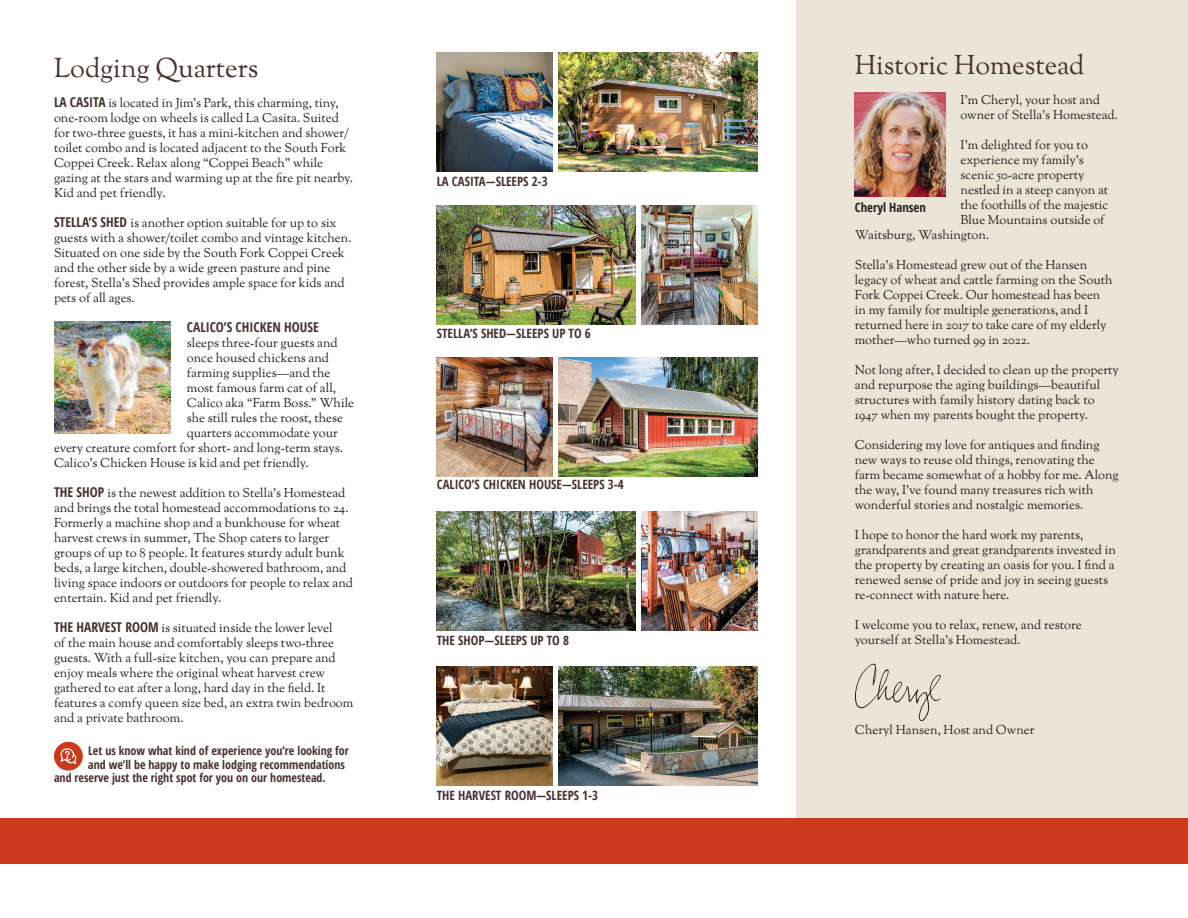
<style>
.page{position:relative;width:1188px;height:918px;background:#fff}
.page>*{position:absolute;margin:0;border:0;box-sizing:border-box;transform-origin:0 0}
.red_headline{font:27px "Goudy St M";color:#47312d}
.body{font:700 condensed 13.5px "Open Sans";color:#47312d}
.body-2{font:700 condensed 12.9px "Open Sans";color:#47312d}
.body-3{font:12.75px/15px "Goudy St M";color:#231f20}
.body-4{font:700 condensed 12.75px "Open Sans";color:#231f20}
.body-5{font:700 condensed 12px "Open Sans";color:#47312d}
.s1{font-family:"Open Sans";font-weight:700;font-stretch:condensed;font-size:13.5px;color:#47312d}
</style>
<div class="page">
<div style="left:797px;top:0;width:391px;height:836px;background:#ebe5d8"></div>
<div style="left:0;top:819px;width:1188px;height:45px;background:#cc3a1d"></div>
<img style="left:855px;top:93px;width:91px;height:104px">
<svg style="left:855px;top:664px;width:86px;height:57px"></svg>
<img style="left:558px;top:53px;width:199px;height:119px">
<img style="left:437px;top:205px;width:199px;height:119px">
<img style="left:558px;top:357px;width:199px;height:119px">
<img style="left:437px;top:512px;width:199px;height:119px">
<img style="left:558px;top:667px;width:199px;height:118px">
<img style="left:641px;top:205px;width:116px;height:119px">
<img style="left:437px;top:53px;width:116px;height:119px">
<img style="left:437px;top:357px;width:116px;height:119px">
<img style="left:641px;top:512px;width:116px;height:119px">
<img style="left:437px;top:667px;width:116px;height:118px">
<img style="left:54px;top:321px;width:117px;height:113px">
<div style="left:54px;top:742px;width:29px;height:29px;background:#cc3a1d;border-radius:50%"></div>
<svg style="left:60px;top:748px;width:17px;height:16px"></svg>
<p class="red_headline" style="left:54px;top:51px;width:206px">Lodging Quarters</p>
<p class="body-3" style="left:54px;top:96px;width:301px"><span class="s1">LA CASITA</span> is located in Jim’s Park, this charming, tiny, one-room lodge on wheels is called La Casita. Suited for two-three guests, it has a mini-kitchen and shower/ toilet combo and is located adjacent to the South Fork Coppei Creek. Relax along “Coppei Beach” while gazing at the stars and warming up at the fire pit nearby.<br>Kid and pet friendly.</p>
<p class="body-3" style="left:54px;top:216px;width:299px"><span class="s1">STELLA’S SHED</span> is another option suitable for up to six guests with a shower/toilet combo and vintage kitchen.<br>Situated on one side by the South Fork Coppei Creek and the other side by a wide green pasture and pine forest, Stella’s Shed provides ample space for kids and pets of all ages.</p>
<p class="body" style="left:187px;top:317px;width:133px">CALICO’S CHICKEN HOUSE</p>
<p class="body-3" style="left:187px;top:336px;width:152px">sleeps three-four guests and</p>
<p class="body-3" style="left:187px;top:351px;width:144px">once housed chickens and</p>
<p class="body-3" style="left:187px;top:366px;width:145px">farming supplies—and the</p>
<p class="body-3" style="left:187px;top:381px;width:151px">most famous farm cat of all,</p>
<p class="body-3" style="left:187px;top:396px;width:169px">Calico aka “Farm Boss.” While</p>
<p class="body-3" style="left:187px;top:411px;width:158px">she still rules the roost, these</p>
<p class="body-3" style="left:187px;top:426px;width:152px">quarters accommodate your</p>
<p class="body-3" style="left:54px;top:441px;width:291px">every creature comfort for short- and long-term stays.</p>
<p class="body-3" style="left:54px;top:456px;width:256px">Calico’s Chicken House is kid and pet friendly.</p>
<p class="body-3" style="left:54px;top:486px;width:301px"><span class="s1">THE SHOP</span> is the newest addition to Stella’s Homestead and brings the total homestead accommodations to 24.<br>Formerly a machine shop and a bunkhouse for wheat harvest crews in summer, The Shop caters to larger groups of up to 8 people. It features sturdy adult bunk beds, a large kitchen, double-showered bathroom, and living space indoors or outdoors for people to relax and entertain. Kid and pet friendly.</p>
<p class="body-3" style="left:54px;top:621px;width:301px"><span class="s1">THE HARVEST ROOM</span> is situated inside the lower level<br>of the main house and comfortably sleeps two-three guests. With a full-size kitchen, you can prepare and enjoy meals where the original wheat harvest crew gathered to eat after a long, hard day in the field. It features a comfy queen size bed, an extra twin bedroom and a private bathroom.</p>
<p class="body-5" style="left:88px;top:742px;width:262px">Let us know what kind of experience you’re looking for</p>
<p class="body-5" style="left:88px;top:756px;width:258px">and we’ll be happy to make lodging recommendations</p>
<p class="body-5" style="left:54px;top:769px;width:273px">and reserve just the right spot for you on our homestead.</p>
<p class="body-2" style="left:437px;top:172px;width:112px">LA CASITA—SLEEPS 2-3</p>
<p class="body-2" style="left:437px;top:324px;width:155px">STELLA’S SHED—SLEEPS UP TO 6</p>
<p class="body-2" style="left:437px;top:476px;width:189px">CALICO’S CHICKEN HOUSE—SLEEPS 3-4</p>
<p class="body-2" style="left:437px;top:631px;width:134px">THE SHOP—SLEEPS UP TO 8</p>
<p class="body-2" style="left:437px;top:786px;width:163px">THE HARVEST ROOM—SLEEPS 1-3</p>
<p class="red_headline" style="left:855px;top:48px;width:231px">Historic Homestead</p>
<p class="body-3" style="left:961px;top:93px;width:159px">I’m Cheryl, your host and owner of Stella’s Homestead.</p>
<p class="body-3" style="left:961px;top:138px;width:129px">I’m delighted for you to</p>
<p class="body-3" style="left:961px;top:153px;width:125px">experience my family’s</p>
<p class="body-3" style="left:961px;top:168px;width:125px">scenic 50-acre property</p>
<p class="body-3" style="left:961px;top:183px;width:149px">nestled in a steep canyon at</p>
<p class="body-3" style="left:961px;top:198px;width:149px">the foothills of the majestic</p>
<p class="body-3" style="left:961px;top:213px;width:146px">Blue Mountains outside of</p>
<p class="body-3" style="left:855px;top:228px;width:136px">Waitsburg, Washington.</p>
<p class="body-3" style="left:855px;top:258px;width:259px">Stella’s Homestead grew out of the Hansen legacy of wheat and cattle farming on the South Fork Coppei Creek. Our homestead has been in my family for multiple generations, and I returned here in 2017 to take care of my elderly mother—who turned 99 in 2022.</p>
<p class="body-3" style="left:855px;top:363px;width:266px">Not long after, I decided to clean up the property and repurpose the aging buildings—beautiful structures with family history dating back to 1947 when my parents bought the property.</p>
<p class="body-3" style="left:855px;top:438px;width:266px">Considering my love for antiques and finding new ways to reuse old things, renovating the farm became somewhat of a hobby for me. Along the way, I’ve found many treasures rich with wonderful stories and nostalgic memories.</p>
<p class="body-3" style="left:855px;top:528px;width:263px">I hope to honor the hard work my parents, grandparents and great grandparents invested in the property by creating an oasis for you. I find a renewed sense of pride and joy in seeing guests re-connect with nature here.</p>
<p class="body-3" style="left:855px;top:618px;width:228px">I welcome you to relax, renew, and restore yourself at Stella’s Homestead.</p>
<p class="body-4" style="left:855px;top:199px;width:73px">Cheryl Hansen</p>
<p class="body-3" style="left:855px;top:723px;width:181px">Cheryl Hansen, Host and Owner</p>
</div>
